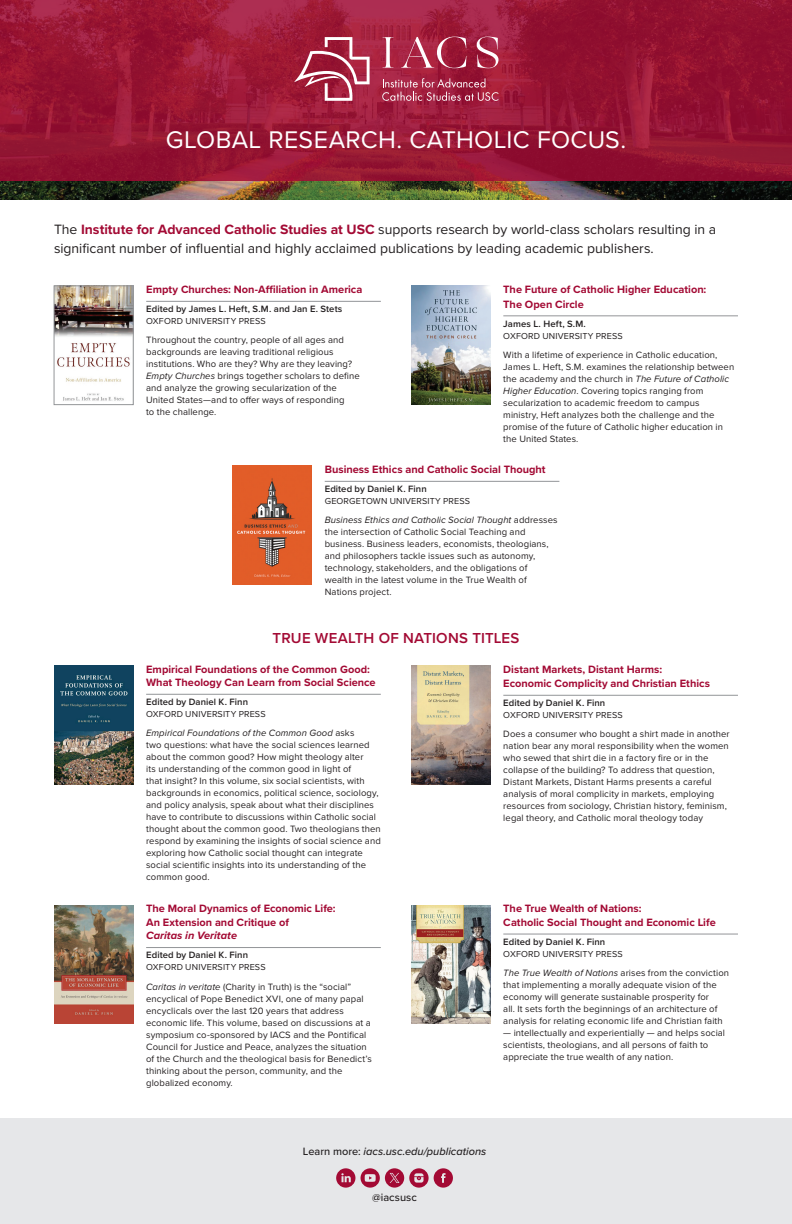
<style>
.page{position:relative;width:792px;height:1224px;background:#fff}
.page>*{position:absolute;margin:0;border:0;box-sizing:border-box;transform-origin:0 0}
.t1{font:25px "Proxima Nova";letter-spacing:.015em;color:#fff}
.t2{font:600 15px "Proxima Nova";letter-spacing:.015em;color:#a30a34}
.t3{font:14px/19px "Proxima Nova";color:#231f20}
.t4{font:700 11px/13.5px "Proxima Nova";color:#a30a34}
.t5{font:italic 500 11px "Proxima Nova";color:#231f20}
.t6{font:italic 700 11px "Proxima Nova";color:#a30a34}
.t7{font:500 11px "Proxima Nova";color:#231f20}
.t8{font:9.5px/12px "Proxima Nova";letter-spacing:.01em;color:#231f20}
.t9{font:600 9.5px "Proxima Nova";letter-spacing:.005em;color:#231f20}
.t10{font:9px "Proxima Nova";letter-spacing:.015em;color:#231f20}
.s1{font-weight:700;color:#a30a34}
.s2{font-style:italic}
.s3{font-style:normal}
</style>
<div class="page">
<hr style="left:146px;top:301px;width:235px;height:1px;background:#939598">
<hr style="left:503px;top:316px;width:235px;height:1px;background:#939598">
<hr style="left:146px;top:694px;width:235px;height:1px;background:#939598">
<hr style="left:146px;top:947px;width:235px;height:1px;background:#939598">
<hr style="left:503px;top:695px;width:235px;height:1px;background:#939598">
<hr style="left:503px;top:934px;width:235px;height:1px;background:#939598">
<img style="left:56px;top:288px;width:75px;height:113px">
<div style="left:54px;top:286px;width:79px;height:119px;border:1px solid #939598"></div>
<hr style="left:325px;top:481px;width:234px;height:1px;background:#939598">
<img style="left:233px;top:466px;width:79px;height:119px">
<img style="left:411px;top:286px;width:79px;height:119px">
<img style="left:54px;top:665px;width:79px;height:119px">
<img style="left:54px;top:905px;width:79px;height:119px">
<img style="left:411px;top:665px;width:79px;height:119px">
<img style="left:411px;top:905px;width:79px;height:119px">
<img style="left:0;top:181px;width:792px;height:19px">
<svg style="left:0;top:0;width:792px;height:181px;background:#981635"></svg>
<svg style="left:294px;top:37px;width:76px;height:64px;background:#b34960"></svg>
<svg style="left:383px;top:37px;width:115px;height:31px;background:#b2445d"></svg>
<svg style="left:382px;top:78px;width:116px;height:23px;background:#b1445e"></svg>
<div style="left:0;top:1119px;width:792px;height:105px;background:#e6e7e9"></div>
<svg style="left:336px;top:1168px;width:19px;height:20px"></svg>
<svg style="left:361px;top:1168px;width:92px;height:20px"></svg>
<h1 class="t1" style="left:166px;top:121px;width:462px">GLOBAL RESEARCH. CATHOLIC FOCUS.</h1>
<h3 class="t3" style="left:54px;top:219px;width:664px">The <span class="s1">Institute for Advanced Catholic Studies at USC</span> supports research by world-class scholars resulting in a significant number of influential and highly acclaimed publications by leading academic publishers.</h3>
<p class="t4" style="left:146px;top:282px;width:218px">Empty Churches: Non-Affiliation in America</p>
<p class="t9" style="left:146px;top:302px;width:198px">Edited by James L. Heft, S.M. and Jan E. Stets</p>
<p class="t10" style="left:146px;top:315px;width:121px">OXFORD UNIVERSITY PRESS</p>
<p class="t8" style="left:146px;top:334px;width:215px">Throughout the country, people of all ages and backgrounds are leaving traditional religious institutions. Who are they? Why are they leaving?<br><span class="s2">Empty Churches</span> brings together scholars to define and analyze the growing secularization of the United States—and to offer ways of responding<br>to the challenge.</p>
<p class="t4" style="left:503px;top:282px;width:205px;line-height:14.5px">The Future of Catholic Higher Education:<br>The Open Circle</p>
<p class="t9" style="left:503px;top:317px;width:84px">James L. Heft, S.M.</p>
<p class="t10" style="left:503px;top:329px;width:121px">OXFORD UNIVERSITY PRESS</p>
<p class="t8" style="left:503px;top:348px;width:232px">With a lifetime of experience in Catholic education, James L. Heft, S.M. examines the relationship between the academy and the church in <span class="s2">The Future of Catholic Higher Education</span>. Covering topics ranging from secularization to academic freedom to campus ministry, Heft analyzes both the challenge and the promise of the future of Catholic higher education in the United States.</p>
<p class="t4" style="left:325px;top:462px;width:222px">Business Ethics and Catholic Social Thought</p>
<p class="t9" style="left:325px;top:482px;width:104px">Edited by Daniel K. Finn</p>
<p class="t10" style="left:325px;top:495px;width:147px">GEORGETOWN UNIVERSITY PRESS</p>
<p class="t8" style="left:325px;top:514px;width:234px"><span class="s2">Business Ethics and Catholic Social Thought</span> addresses the intersection of Catholic Social Teaching and business. Business leaders, economists, theologians, and philosophers tackle issues such as autonomy, technology, stakeholders, and the obligations of wealth in the latest volume in the True Wealth of Nations project.</p>
<h2 class="t2" style="left:273px;top:627px;width:248px">TRUE WEALTH OF NATIONS TITLES</h2>
<p class="t4" style="left:146px;top:662px;width:231px">Empirical Foundations of the Common Good:<br>What Theology Can Learn from Social Science</p>
<p class="t9" style="left:146px;top:695px;width:104px">Edited by Daniel K. Finn</p>
<p class="t10" style="left:146px;top:708px;width:121px">OXFORD UNIVERSITY PRESS</p>
<p class="t8" style="left:146px;top:727px;width:236px"><span class="s2">Empirical Foundations of the Common Good</span> asks<br>two questions: what have the social sciences learned about the common good? How might theology alter<br>its understanding of the common good in light of<br>that insight? In this volume, six social scientists, with backgrounds in economics, political science, sociology, and policy analysis, speak about what their disciplines have to contribute to discussions within Catholic social thought about the common good. Two theologians then respond by examining the insights of social science and exploring how Catholic social thought can integrate social scientific insights into its understanding of the common good.</p>
<p class="t4" style="left:146px;top:902px;width:191px">The Moral Dynamics of Economic Life:<br>An Extension and Critique of</p>
<p class="t6" style="left:146px;top:927px;width:92px">Caritas in Veritate</p>
<p class="t9" style="left:146px;top:948px;width:104px">Edited by Daniel K. Finn</p>
<p class="t10" style="left:146px;top:961px;width:121px">OXFORD UNIVERSITY PRESS</p>
<p class="t8" style="left:146px;top:980px;width:227px"><span class="s2">Caritas in veritate</span> (Charity in Truth) is the “social” encyclical of Pope Benedict XVI, one of many papal encyclicals over the last 120 years that address economic life. This volume, based on discussions at a symposium co-sponsored by IACS and the Pontifical Council for Justice and Peace, analyzes the situation of the Church and the theological basis for Benedict’s thinking about the person, community, and the globalized economy.</p>
<p class="t4" style="left:503px;top:661px;width:208px;line-height:14.5px">Distant Markets, Distant Harms:<br>Economic Complicity and Christian Ethics</p>
<p class="t9" style="left:503px;top:696px;width:104px">Edited by Daniel K. Finn</p>
<p class="t10" style="left:503px;top:709px;width:121px">OXFORD UNIVERSITY PRESS</p>
<p class="t8" style="left:503px;top:728px;width:228px">Does a consumer who bought a shirt made in another nation bear any moral responsibility when the women who sewed that shirt die in a factory fire or in the collapse of the building? To address that question, Distant Markets, Distant Harms presents a careful analysis of moral complicity in markets, employing resources from sociology, Christian history, feminism, legal theory, and Catholic moral theology today</p>
<p class="t4" style="left:503px;top:902px;width:214px">The True Wealth of Nations:<br>Catholic Social Thought and Economic Life</p>
<p class="t9" style="left:503px;top:935px;width:104px">Edited by Daniel K. Finn</p>
<p class="t10" style="left:503px;top:947px;width:121px">OXFORD UNIVERSITY PRESS</p>
<p class="t8" style="left:503px;top:967px;width:227px"><span class="s2">The True Wealth of Nations</span> arises from the conviction that implementing a morally adequate vision of the economy will generate sustainable prosperity for<br>all. It sets forth the beginnings of an architecture of analysis for relating economic life and Christian faith</p>
<p class="t8" style="left:503px;top:1027px;width:223px">— intellectually and experientially — and helps social scientists, theologians, and all persons of faith to appreciate the true wealth of any nation.</p>
<p class="t5" style="left:303px;top:1143px;width:185px"><span class="s3">Learn more:</span> iacs.usc.edu/publications</p>
<p class="t7" style="left:372px;top:1189px;width:46px">@iacsusc</p>
</div>
